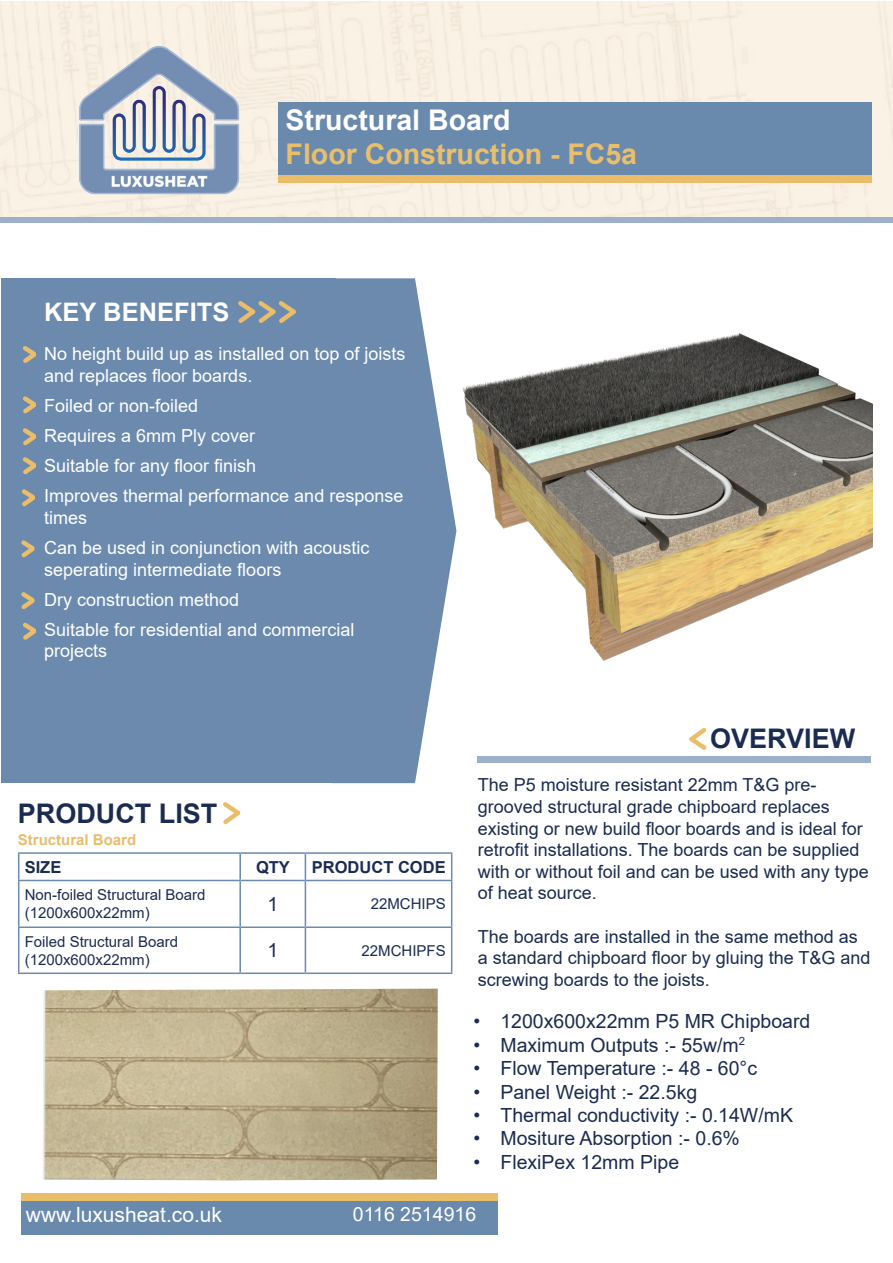
<style>
.page{position:relative;width:893px;height:1263px;background:#fff}
.page>*{position:absolute;margin:0;border:0;box-sizing:border-box;transform-origin:0 0}
.t1{font:700 28.5px "Arial";color:#e9bf6c}
.t2{font:700 28.5px "Arial";color:#fff}
.t3{font:700 27px "Arial";color:#1c2c50}
.t4{font:700 25.5px "Arial";color:#fff}
.t5{font:21px "Arial";color:#fff}
.t6{font:19.5px "Arial";color:#1c2c50}
.t7{font:19.5px "Arial";color:#fff}
.t8{font:18px/21.6px "Arial";color:#1c2c50}
.t9{font:18px/21.6px "Arial";color:#fff}
.t10{font:700 16.5px "Arial";color:#1c2c50}
.t11{font:15px/18px "Arial";color:#1c2c50}
.Sub_Heading{font:700 15px "Arial";color:#e9bd6a}
</style>
<div class="page">
<div style="left:0;top:217px;width:893px;height:6px;background:#9cb0c9"></div>
<div style="left:278px;top:103px;width:594px;height:72px;background:#6a8aad"></div>
<div style="left:278px;top:176px;width:594px;height:7px;background:#e9bd6a"></div>
<img style="left:67px;top:43px;width:184px;height:163px">
<div style="left:1px;top:278px;width:334px;height:505px;background:#6b8aad"></div>
<svg style="left:335px;top:278px;width:116px;height:505px;background:#7e99b7"></svg>
<div style="left:478px;top:756px;width:393px;height:7px;background:#9cb0c9"></div>
<div style="left:21px;top:1201px;width:477px;height:34px;background:#6a8aad"></div>
<div style="left:21px;top:1194px;width:477px;height:7px;background:#e9bd6a"></div>
<hr style="left:18px;top:852px;width:222px;height:2px;background:#6b8aad">
<svg style="left:18px;top:854px;width:1px;height:26px"></svg>
<hr style="left:240px;top:852px;width:65px;height:2px;background:#6b8aad">
<hr style="left:239px;top:854px;width:2px;height:26px;background:#6b8aad">
<hr style="left:305px;top:852px;width:147px;height:2px;background:#6b8aad">
<svg style="left:305px;top:854px;width:1px;height:26px"></svg>
<svg style="left:451px;top:854px;width:1px;height:26px"></svg>
<hr style="left:18px;top:880px;width:222px;height:1px;background:#6b8aad">
<hr style="left:18px;top:881px;width:1px;height:45px;background:#6b8aad">
<hr style="left:240px;top:880px;width:65px;height:1px;background:#6b8aad">
<hr style="left:239px;top:881px;width:2px;height:45px;background:#6b8aad">
<hr style="left:305px;top:880px;width:147px;height:1px;background:#6b8aad">
<hr style="left:305px;top:881px;width:1px;height:45px;background:#6b8aad">
<hr style="left:451px;top:881px;width:1px;height:45px;background:#6b8aad">
<hr style="left:18px;top:926px;width:222px;height:2px;background:#6b8aad">
<hr style="left:18px;top:928px;width:1px;height:44px;background:#6b8aad">
<hr style="left:240px;top:926px;width:65px;height:2px;background:#6b8aad">
<hr style="left:239px;top:928px;width:2px;height:44px;background:#6b8aad">
<hr style="left:305px;top:926px;width:147px;height:2px;background:#6b8aad">
<hr style="left:305px;top:928px;width:1px;height:44px;background:#6b8aad">
<hr style="left:451px;top:928px;width:1px;height:44px;background:#6b8aad">
<hr style="left:18px;top:972px;width:222px;height:2px;background:#6b8aad">
<hr style="left:240px;top:972px;width:65px;height:2px;background:#6b8aad">
<hr style="left:305px;top:972px;width:147px;height:2px;background:#6b8aad">
<svg style="left:223px;top:802px;width:18px;height:23px"></svg>
<svg style="left:238px;top:301px;width:58px;height:22px"></svg>
<svg style="left:689px;top:728px;width:18px;height:22px"></svg>
<img style="left:451px;top:333px;width:421px;height:328px">
<svg style="left:23px;top:346px;width:13px;height:17px"></svg>
<svg style="left:23px;top:396px;width:13px;height:18px"></svg>
<svg style="left:23px;top:428px;width:13px;height:47px"></svg>
<svg style="left:21px;top:489px;width:14px;height:18px"></svg>
<svg style="left:21px;top:540px;width:14px;height:18px"></svg>
<svg style="left:21px;top:592px;width:14px;height:17px"></svg>
<svg style="left:23px;top:622px;width:13px;height:18px"></svg>
<img style="left:43px;top:988px;width:395px;height:192px">
<p class="t2" style="left:286px;top:100px;width:226px">Structural Board</p>
<p class="t1" style="left:286px;top:134px;width:353px">Floor Construction - FC5a</p>
<p class="t4" style="left:44px;top:294px;width:187px">KEY BENEFITS</p>
<p class="t9" style="left:44px;top:343px;width:363px">No height build up as installed on top of joists and replaces floor boards.</p>
<p class="t9" style="left:44px;top:395px;width:156px">Foiled or non-foiled</p>
<p class="t9" style="left:44px;top:425px;width:213px">Requires a 6mm Ply cover</p>
<p class="t9" style="left:44px;top:455px;width:214px">Suitable for any floor finish</p>
<p class="t9" style="left:44px;top:485px;width:361px">Improves thermal performance and response times</p>
<p class="t9" style="left:44px;top:537px;width:327px">Can be used in conjunction with acoustic seperating intermediate floors</p>
<p class="t9" style="left:44px;top:588px;width:197px">Dry construction method</p>
<p class="t9" style="left:44px;top:618px;width:312px">Suitable for residential and commercial projects</p>
<p class="t3" style="left:18px;top:794px;width:201px">PRODUCT LIST</p>
<p class="Sub_Heading" style="left:18px;top:829px;width:120px">Structural Board</p>
<p class="t10" style="left:25px;top:855px;width:38px">SIZE</p>
<p class="t10" style="left:256px;top:855px;width:35px">QTY</p>
<p class="t10" style="left:312px;top:855px;width:135px">PRODUCT CODE</p>
<p class="t11" style="left:25px;top:886px;width:182px">Non-foiled Structural Board (1200x600x22mm)</p>
<p class="t6" style="left:267px;top:891px;width:12px">1</p>
<p class="t11" style="left:371px;top:895px;width:77px">22MCHIPS</p>
<p class="t11" style="left:25px;top:932px;width:155px">Foiled Structural Board (1200x600x22mm)</p>
<p class="t6" style="left:267px;top:937px;width:12px">1</p>
<p class="t11" style="left:361px;top:941px;width:86px">22MCHIPFS</p>
<p class="t3" style="left:710px;top:719px;width:147px">OVERVIEW</p>
<p class="t8" style="left:478px;top:774px;width:393px">The P5 moisture resistant 22mm T&amp;G pre&shy;grooved structural grade chipboard replaces existing or new build floor boards and is ideal for retrofit installations. The boards can be supplied with or without foil and can be used with any type of heat source.</p>
<p class="t8" style="left:478px;top:925px;width:394px">The boards are installed in the same method as a standard chipboard floor by gluing the T&amp;G and screwing boards to the joists.</p>
<p class="t6" style="left:473px;top:1008px;width:338px">• 1200x600x22mm P5 MR Chipboard</p>
<p class="t6" style="left:473px;top:1031px;width:273px">• Maximum Outputs :- 55w/m<sup>2</sup></p>
<p class="t6" style="left:473px;top:1055px;width:285px">• Flow Temperature :- 48 - 60°c</p>
<p class="t6" style="left:473px;top:1078px;width:225px">• Panel Weight :- 22.5kg</p>
<p class="t6" style="left:473px;top:1102px;width:321px">• Thermal conductivity :- 0.14W/mK</p>
<p class="t6" style="left:473px;top:1125px;width:268px">• Mositure Absorption :- 0.6%</p>
<p class="t6" style="left:473px;top:1148px;width:207px">• FlexiPex 12mm Pipe</p>
<p class="t5" style="left:26px;top:1200px;width:198px">www.luxusheat.co.uk</p>
<p class="t7" style="left:353px;top:1201px;width:125px">0116 2514916</p>
</div>
